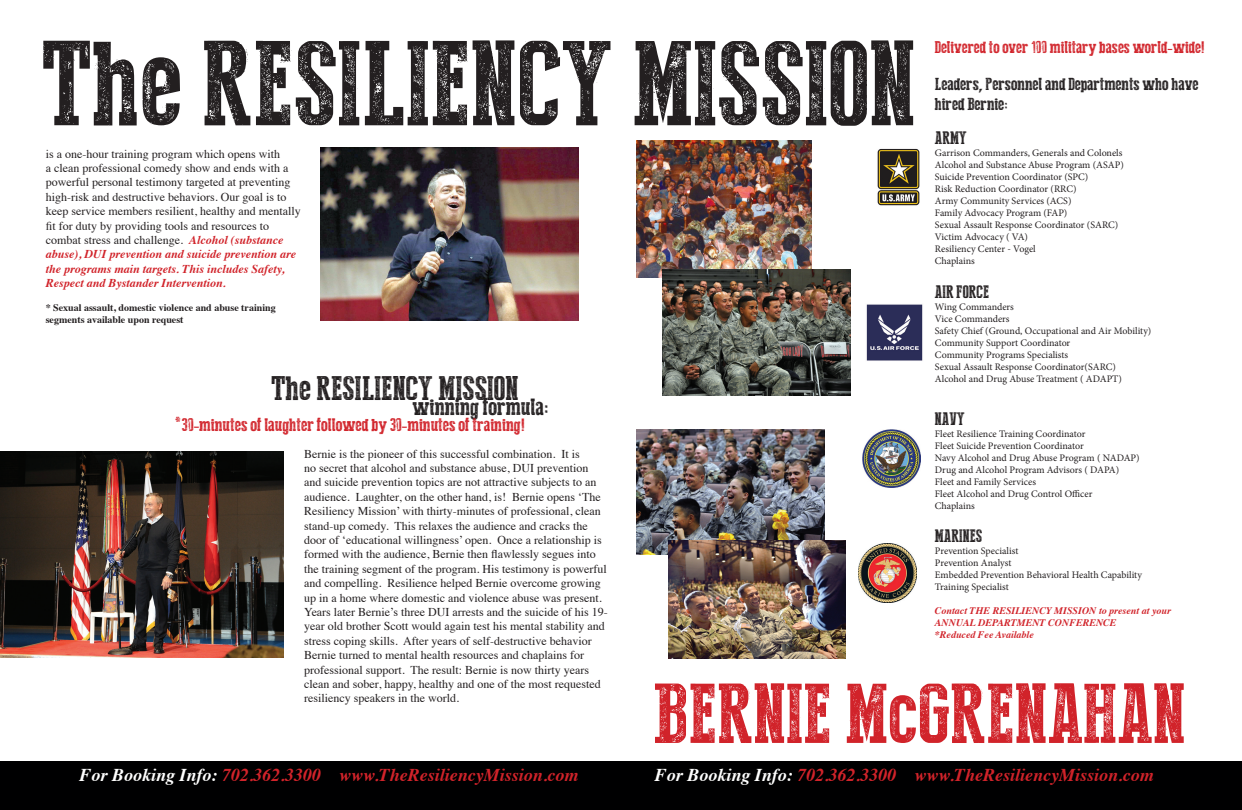
<style>
.page{position:relative;width:1242px;height:810px;background:#fff}
.page>*{position:absolute;margin:0;border:0;box-sizing:border-box;transform-origin:0 0}
.t1{font:120.4px "Press Style Serif";color:#231f20}
.t2{font:84.7px "Press Style Serif";color:#d1232a}
.t3{font:34.1px "Press Style Serif";color:#231f20}
.t4{font:23.3px "Press Style Serif";color:#231f20}
.t5{font:italic 700 18px "Times";color:#d1232a}
.t6{font:18px "Press Style Serif";color:#d1232a}
.t7{font:18px "Press Style Serif";color:#231f20}
.t8{font:17.3px/20.8px "Press Style Serif";color:#231f20}
.t9{font:16.9px "Press Style Serif";color:#d1232a}
.t10{font:12px/14.4px "Times";color:#231f20}
.t11{font:italic 700 12px/14.4px "Times";color:#d1232a}
.t12{font:10px "Minion Pro";color:#231f20}
.t13{font:italic 700 10px "Times";color:#d1232a}
.t14{font:700 10px/12px "Times";color:#231f20}
.s1{font-weight:700;font-style:italic;color:#d1232a}
.s2{color:#fff}
</style>
<div class="page">
<img style="left:320px;top:148px;width:259px;height:172px">
<img style="left:0;top:451px;width:283px;height:207px">
<div style="left:0;top:761px;width:1242px;height:49px;background:#000001"></div>
<img style="left:877px;top:148px;width:43px;height:58px">
<img style="left:862px;top:429px;width:58px;height:58px">
<img style="left:858px;top:544px;width:59px;height:58px">
<img style="left:866px;top:304px;width:57px;height:57px">
<img style="left:636px;top:141px;width:176px;height:137px">
<img style="left:663px;top:270px;width:188px;height:125px">
<img style="left:636px;top:429px;width:188px;height:125px">
<img style="left:668px;top:541px;width:177px;height:118px">
<p class="t1" style="left:41px;top:20px;width:877px">The RESILIENCY MISSION</p>
<p class="t9" style="left:935px;top:39px;width:272px">Delivered to over 100 military bases world-wide!</p>
<p class="t8" style="left:935px;top:74px;width:265px">Leaders, Personnel and Departments who have hired Bernie:</p>
<p class="t7" style="left:935px;top:128px;width:33px">ARMY</p>
<p class="t12" style="left:935px;top:146px;width:189px">Garrison Commanders, Generals and Colonels</p>
<p class="t12" style="left:935px;top:158px;width:190px">Alcohol and Substance Abuse Program (ASAP)</p>
<p class="t12" style="left:935px;top:170px;width:155px">Suicide Prevention Coordinator (SPC)</p>
<p class="t12" style="left:935px;top:182px;width:143px">Risk Reduction Coordinator (RRC)</p>
<p class="t12" style="left:935px;top:194px;width:138px">Army Community Services (ACS)</p>
<p class="t12" style="left:935px;top:206px;width:134px">Family Advocacy Program (FAP)</p>
<p class="t12" style="left:935px;top:218px;width:185px">Sexual Assault Response Coordinator (SARC)</p>
<p class="t12" style="left:935px;top:230px;width:95px">Victim Advocacy ( VA)</p>
<p class="t12" style="left:935px;top:242px;width:102px">Resiliency Center - Vogel</p>
<p class="t12" style="left:935px;top:254px;width:41px">Chaplains</p>
<p class="t7" style="left:935px;top:282px;width:56px">AIR FORCE</p>
<p class="t12" style="left:935px;top:300px;width:81px">Wing Commanders</p>
<p class="t12" style="left:935px;top:312px;width:76px">Vice Commanders</p>
<p class="t12" style="left:935px;top:324px;width:218px">Safety Chief (Ground, Occupational and Air Mobility)</p>
<p class="t12" style="left:935px;top:336px;width:137px">Community Support Coordinator</p>
<p class="t12" style="left:935px;top:348px;width:135px">Community Programs Specialists</p>
<p class="t12" style="left:935px;top:360px;width:183px">Sexual Assault Response Coordinator(SARC)</p>
<p class="t12" style="left:935px;top:372px;width:189px">Alcohol and Drug Abuse Treatment ( ADAPT)</p>
<p class="t7" style="left:935px;top:409px;width:31px">NAVY</p>
<p class="t12" style="left:935px;top:427px;width:152px">Fleet Resilience Training Coordinator</p>
<p class="t12" style="left:935px;top:439px;width:150px">Fleet Suicide Prevention Coordinator</p>
<p class="t12" style="left:935px;top:451px;width:206px">Navy Alcohol and Drug Abuse Program ( NADAP)</p>
<p class="t12" style="left:935px;top:463px;width:186px">Drug and Alcohol Program Advisors ( DAPA)</p>
<p class="t12" style="left:935px;top:475px;width:103px">Fleet and Family Services</p>
<p class="t12" style="left:935px;top:487px;width:159px">Fleet Alcohol and Drug Control Officer</p>
<p class="t12" style="left:935px;top:499px;width:41px">Chaplains</p>
<p class="t7" style="left:935px;top:527px;width:49px">MARINES</p>
<p class="t12" style="left:935px;top:544px;width:85px">Prevention Specialist</p>
<p class="t12" style="left:935px;top:556px;width:78px">Prevention Analyst</p>
<p class="t12" style="left:935px;top:568px;width:209px">Embedded Prevention Behavioral Health Capability</p>
<p class="t12" style="left:935px;top:580px;width:75px">Training Specialist</p>
<p class="t13" style="left:935px;top:602px;width:238px">Contact THE RESILIENCY MISSION to present at your</p>
<p class="t13" style="left:935px;top:614px;width:183px">ANNUAL DEPARTMENT CONFERENCE</p>
<p class="t13" style="left:935px;top:626px;width:100px">*Reduced Fee Available</p>
<p class="t10" style="left:46px;top:145px;width:256px">is a one-hour training program which opens with<br>a clean professional comedy show and ends with a powerful personal testimony targeted at preventing high-risk and destructive behaviors. Our goal is to keep service members resilient, healthy and mentally fit for duty by providing tools and resources to combat stress and challenge. <span class="s1">Alcohol (substance abuse), DUI prevention and suicide prevention are</span></p>
<p class="t11" style="left:46px;top:261px;width:240px">the programs main targets. This includes Safety,<br>Respect and Bystander Intervention.</p>
<p class="t14" style="left:46px;top:301px;width:232px">* Sexual assault, domestic violence and abuse training segments available upon request</p>
<p class="t3" style="left:271px;top:370px;width:249px">The RESILIENCY MISSION</p>
<p class="t4" style="left:413px;top:395px;width:138px">winning formula:</p>
<p class="t6" style="left:175px;top:416px;width:352px">*30-minutes of laughter followed by 30-minutes of training!</p>
<p class="t10" style="left:304px;top:445px;width:305px">Bernie is the pioneer of this successful combination. It is<br>no secret that alcohol and substance abuse, DUI prevention and suicide prevention topics are not attractive subjects to an audience. Laughter, on the other hand, is! Bernie opens ‘The Resiliency Mission’ with thirty-minutes of professional, clean stand-up comedy. This relaxes the audience and cracks the door of ‘educational willingness’ open. Once a relationship is formed with the audience, Bernie then flawlessly segues into the training segment of the program. His testimony is powerful and compelling. Resilience helped Bernie overcome growing up in a home where domestic and violence abuse was present.<br>Years later Bernie’s three DUI arrests and the suicide of his 19- year old brother Scott would again test his mental stability and stress coping skills. After years of self-destructive behavior Bernie turned to mental health resources and chaplains for professional support. The result: Bernie is now thirty years clean and sober, happy, healthy and one of the most requested resiliency speakers in the world.</p>
<p class="t2" style="left:653px;top:669px;width:534px">BERNIE McGRENAHAN</p>
<p class="t5" style="left:80px;top:758px;width:500px"><span class="s2">For Booking Info:</span> 702.362.3300 www.TheResiliencyMission.com</p>
<p class="t5" style="left:655px;top:758px;width:500px"><span class="s2">For Booking Info:</span> 702.362.3300 www.TheResiliencyMission.com</p>
</div>
